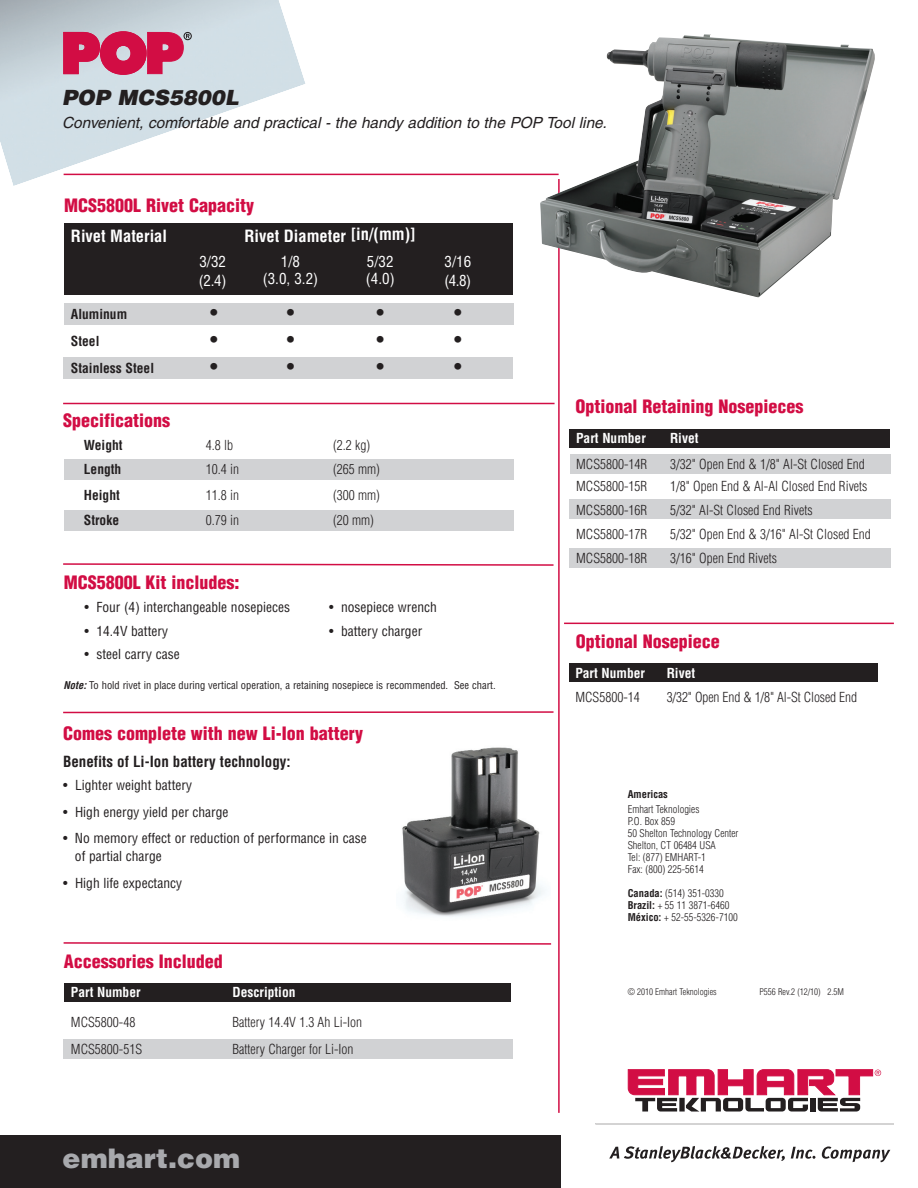
<style>
.page{position:relative;width:918px;height:1188px;background:#fff}
.page>*{position:absolute;margin:0;border:0;box-sizing:border-box;transform-origin:0 0}
.t1{font:900 27px "Helvetica";color:#a8a9ad}
.t2{font:italic 900 21px "Helvetica";color:#231f20}
.t3{font:900 condensed 18px "Helvetica";color:#d20d44}
.t4{font:700 condensed 18px "Helvetica";color:#231f20}
.t5{font:700 condensed 16.5px "Helvetica";color:#fff}
.t6{font:italic 15.3px "Helvetica";color:#231f20}
.t7{font:condensed 15px "Helvetica";color:#fff}
.t8{font:700 condensed 15px "Helvetica";color:#231f20}
.t9{font:300 condensed 13.5px "Helvetica";color:#231f20}
.t10{font:condensed 13.5px/18px "Helvetica";color:#231f20}
.t11{font:700 condensed 13.5px "Helvetica";color:#231f20}
.t12{font:700 condensed 13.5px "Helvetica";color:#fff}
.t13{font:300 condensed 10.5px/12px "Helvetica";color:#231f20}
.t14{font:condensed 10.5px "Helvetica";color:#231f20}
.t15{font:700 condensed 10.5px "Helvetica";color:#231f20}
.t16{font:300 condensed 9px "Helvetica";color:#231f20}
.s1{font-weight:700;font-style:italic}
.s2{font-weight:700}
</style>
<div class="page">
<div style="left:0;top:1136px;width:560px;height:52px;background:#231f20"></div>
<img style="left:0;top:0;width:306px;height:186px">
<svg style="left:63px;top:563px;width:491px;height:3px"></svg>
<hr style="left:63px;top:711px;width:491px;height:2px;background:#d20d44">
<svg style="left:63px;top:942px;width:489px;height:3px"></svg>
<hr style="left:64px;top:174px;width:495px;height:1px;background:#d20d44">
<hr style="left:558px;top:179px;width:2px;height:934px;background:#d20d44">
<svg style="left:628px;top:1069px;width:253px;height:43px"></svg>
<svg style="left:609px;top:1146px;width:176px;height:16px"></svg>
<svg style="left:791px;top:1147px;width:24px;height:12px"></svg>
<svg style="left:822px;top:1146px;width:68px;height:16px"></svg>
<svg style="left:63px;top:32px;width:129px;height:42px;background:#d04972"></svg>
<div style="left:64px;top:459px;width:450px;height:21px;background:#d1d2d4"></div>
<div style="left:65px;top:304px;width:449px;height:21px;background:#d1d2d4"></div>
<div style="left:64px;top:358px;width:449px;height:21px;background:#d1d2d4"></div>
<div style="left:64px;top:510px;width:450px;height:21px;background:#d1d2d4"></div>
<div style="left:64px;top:223px;width:448px;height:72px;background:#231f20"></div>
<hr style="left:63px;top:403px;width:492px;height:1px;background:#d20d44">
<div style="left:64px;top:983px;width:447px;height:19px;background:#231f20"></div>
<div style="left:569px;top:429px;width:321px;height:18px;background:#231f20"></div>
<div style="left:63px;top:1039px;width:449px;height:20px;background:#d1d2d4"></div>
<div style="left:569px;top:500px;width:321px;height:19px;background:#d1d2d4"></div>
<div style="left:570px;top:548px;width:321px;height:20px;background:#d1d2d4"></div>
<div style="left:570px;top:454px;width:320px;height:20px;background:#d1d2d4"></div>
<div style="left:569px;top:663px;width:309px;height:18px;background:#231f20"></div>
<img style="left:402px;top:747px;width:143px;height:170px">
<img style="left:540px;top:34px;width:335px;height:264px">
<hr style="left:564px;top:623px;width:330px;height:1px;background:#d20d44">
<h2 class="t2" style="left:62px;top:90px;width:182px">POP MCS5800L</h2>
<p class="t6" style="left:62px;top:117px;width:549px">Convenient, comfortable and practical - the handy addition to the POP Tool line.</p>
<h3 class="t3" style="left:64px;top:198px;width:191px">MCS5800L Rivet Capacity</h3>
<p class="t5" style="left:71px;top:229px;width:98px">Rivet Material</p>
<p class="t5" style="left:244px;top:229px;width:173px">Rivet Diameter [in/(mm)]</p>
<p class="t7" style="left:199px;top:255px;width:28px">3/32</p>
<p class="t7" style="left:281px;top:255px;width:21px">1/8</p>
<p class="t7" style="left:367px;top:255px;width:28px">5/32</p>
<p class="t7" style="left:445px;top:255px;width:28px">3/16</p>
<p class="t7" style="left:199px;top:275px;width:29px">(2.4)</p>
<p class="t7" style="left:263px;top:273px;width:57px">(3.0, 3.2)</p>
<p class="t7" style="left:366px;top:273px;width:30px">(4.0)</p>
<p class="t7" style="left:444px;top:275px;width:28px">(4.8)</p>
<p class="t11" style="left:71px;top:309px;width:58px">Aluminum</p>
<h3 class="t4" style="left:210px;top:306px;width:9px">•</h3>
<h3 class="t4" style="left:287px;top:306px;width:9px">•</h3>
<h3 class="t4" style="left:377px;top:306px;width:9px">•</h3>
<h3 class="t4" style="left:454px;top:306px;width:9px">•</h3>
<p class="t11" style="left:71px;top:336px;width:30px">Steel</p>
<h3 class="t4" style="left:210px;top:333px;width:9px">•</h3>
<h3 class="t4" style="left:287px;top:333px;width:9px">•</h3>
<h3 class="t4" style="left:377px;top:333px;width:9px">•</h3>
<h3 class="t4" style="left:454px;top:333px;width:9px">•</h3>
<p class="t11" style="left:71px;top:363px;width:85px">Stainless Steel</p>
<h3 class="t4" style="left:210px;top:360px;width:9px">•</h3>
<h3 class="t4" style="left:287px;top:360px;width:9px">•</h3>
<h3 class="t4" style="left:377px;top:360px;width:9px">•</h3>
<h3 class="t4" style="left:454px;top:360px;width:9px">•</h3>
<h3 class="t3" style="left:63px;top:413px;width:108px">Specifications</h3>
<p class="t11" style="left:84px;top:440px;width:40px">Weight</p>
<p class="t9" style="left:206px;top:440px;width:29px">4.8 lb</p>
<p class="t9" style="left:333px;top:440px;width:39px">(2.2 kg)</p>
<p class="t11" style="left:84px;top:464px;width:39px">Length</p>
<p class="t9" style="left:206px;top:464px;width:35px">10.4 in</p>
<p class="t9" style="left:333px;top:464px;width:48px">(265 mm)</p>
<p class="t11" style="left:84px;top:490px;width:37px">Height</p>
<p class="t9" style="left:206px;top:490px;width:35px">11.8 in</p>
<p class="t9" style="left:333px;top:490px;width:48px">(300 mm)</p>
<p class="t11" style="left:84px;top:515px;width:37px">Stroke</p>
<p class="t9" style="left:206px;top:515px;width:35px">0.79 in</p>
<p class="t9" style="left:333px;top:515px;width:42px">(20 mm)</p>
<h3 class="t3" style="left:64px;top:576px;width:177px">MCS5800L Kit includes:</h3>
<p class="t10" style="left:84px;top:599px;width:207px">• Four (4) interchangeable nosepieces</p>
<p class="t10" style="left:329px;top:599px;width:109px">• nosepiece wrench</p>
<p class="t10" style="left:84px;top:623px;width:85px">• 14.4V battery</p>
<p class="t10" style="left:329px;top:623px;width:95px">• battery charger</p>
<p class="t10" style="left:84px;top:646px;width:97px">• steel carry case</p>
<p class="t14" style="left:64px;top:681px;width:434px"><span class="s1">Note:</span>To hold rivet in place during vertical operation, a retaining nosepiece is recommended. See chart.</p>
<h3 class="t3" style="left:63px;top:726px;width:301px">Comes complete with new Li-Ion battery</h3>
<p class="t8" style="left:63px;top:756px;width:229px">Benefits of Li-Ion battery technology:</p>
<p class="t10" style="left:63px;top:777px;width:131px">• Lighter weight battery</p>
<p class="t10" style="left:63px;top:804px;width:167px">• High energy yield per charge</p>
<p class="t10" style="left:75px;top:831px;width:293px;text-indent:-12px">• No memory effect or reduction of performance in case of partial charge</p>
<p class="t10" style="left:63px;top:875px;width:121px">• High life expectancy</p>
<h3 class="t3" style="left:64px;top:954px;width:160px">Accessories Included</h3>
<p class="t12" style="left:71px;top:986px;width:71px">Part Number</p>
<p class="t12" style="left:233px;top:986px;width:64px">Description</p>
<p class="t9" style="left:71px;top:1017px;width:66px">MCS5800-48</p>
<p class="t9" style="left:233px;top:1017px;width:131px">Battery 14.4V 1.3 Ah Li-Ion</p>
<p class="t9" style="left:71px;top:1044px;width:73px">MCS5800-51S</p>
<p class="t9" style="left:233px;top:1044px;width:123px">Battery Charger for Li-Ion</p>
<h1 class="t1" style="left:63px;top:1149px;width:179px">emhart.com</h1>
<h3 class="t3" style="left:576px;top:399px;width:229px">Optional Retaining Nosepieces</h3>
<p class="t12" style="left:576px;top:433px;width:71px">Part Number</p>
<p class="t12" style="left:670px;top:433px;width:30px">Rivet</p>
<p class="t9" style="left:576px;top:458px;width:73px">MCS5800-14R</p>
<p class="t9" style="left:670px;top:458px;width:196px">3/32" Open End &amp; 1/8" Al-St Closed End</p>
<p class="t9" style="left:576px;top:481px;width:73px">MCS5800-15R</p>
<p class="t9" style="left:670px;top:481px;width:199px">1/8" Open End &amp; Al-Al Closed End Rivets</p>
<p class="t9" style="left:576px;top:505px;width:73px">MCS5800-16R</p>
<p class="t9" style="left:670px;top:505px;width:144px">5/32" Al-St Closed End Rivets</p>
<p class="t9" style="left:576px;top:529px;width:73px">MCS5800-17R</p>
<p class="t9" style="left:670px;top:529px;width:202px">5/32" Open End &amp; 3/16" Al-St Closed End</p>
<p class="t9" style="left:576px;top:553px;width:73px">MCS5800-18R</p>
<p class="t9" style="left:670px;top:553px;width:108px">3/16" Open End Rivets</p>
<h3 class="t3" style="left:576px;top:635px;width:145px">Optional Nosepiece</h3>
<p class="t12" style="left:575px;top:667px;width:71px">Part Number</p>
<p class="t12" style="left:667px;top:667px;width:30px">Rivet</p>
<p class="t9" style="left:575px;top:691px;width:66px">MCS5800-14</p>
<p class="t9" style="left:667px;top:691px;width:192px">3/32" Open End &amp; 1/8" Al-St Closed End</p>
<p class="t15" style="left:628px;top:791px;width:42px">Americas</p>
<p class="t13" style="left:628px;top:804px;width:112px">Emhart Teknologies<br>P.O. Box 859<br>50 Shelton Technology Center<br>Shelton, CT 06484 USA<br>Tel: (877) EMHART-1<br>Fax: (800) 225-5614</p>
<p class="t13" style="left:628px;top:888px;width:112px"><span class="s2">Canada:</span> (514) 351-0330<br><span class="s2">Brazil:</span> + 55 11 3871-6460<br><span class="s2">México:</span> + 52-55-5326-7100</p>
<p class="t16" style="left:628px;top:988px;width:91px">© 2010 Emhart Teknologies</p>
<p class="t16" style="left:759px;top:988px;width:86px">P556 Rev.2 (12/10) 2.5M</p>
</div>
